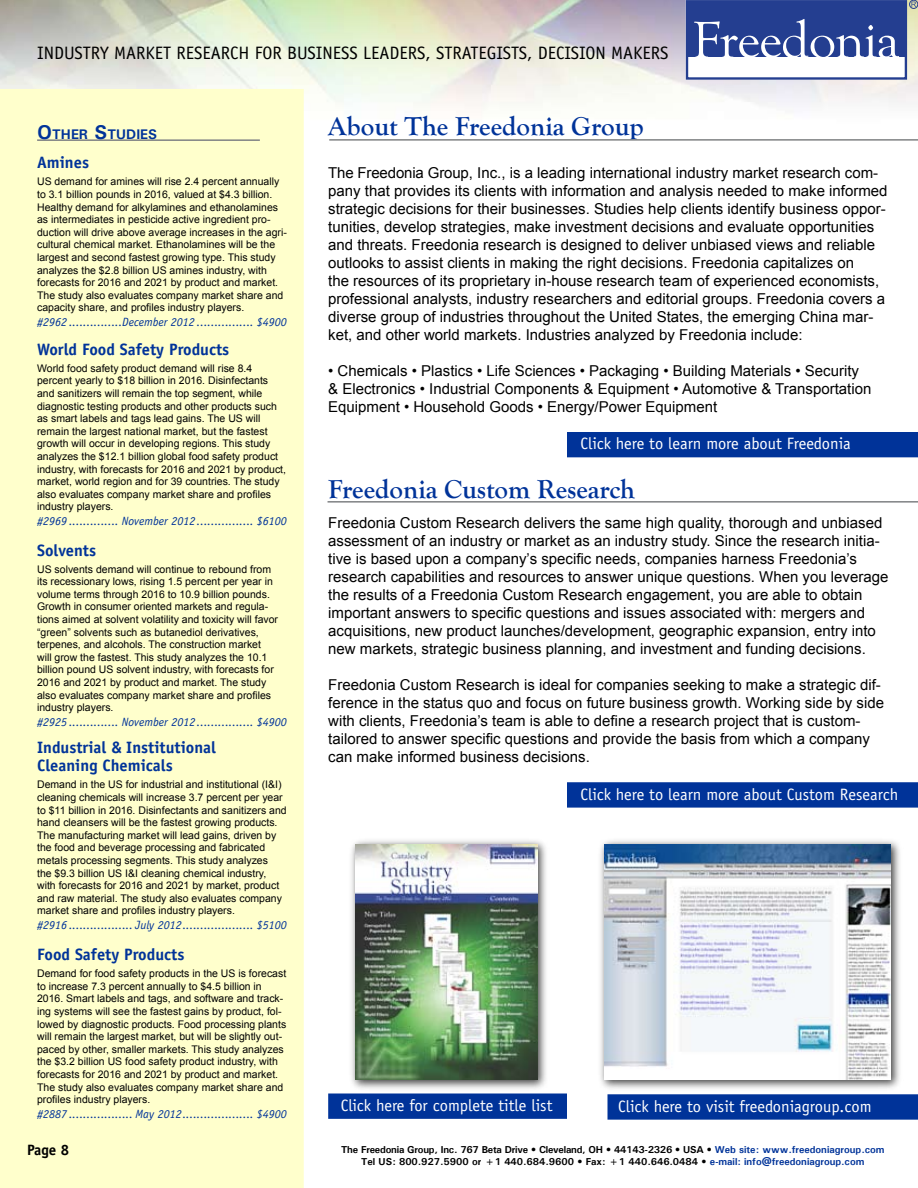
<style>
.page{position:relative;width:918px;height:1188px;background:#fff}
.page>*{position:absolute;margin:0;border:0;box-sizing:border-box;transform-origin:0 0}
.t1{font:700 27px "Goudy Old Style T";color:#039}
.t2{font:18px "Officina Sans";color:#000}
.t3{font:16.5px "Officina Sans";color:#fff}
.t4{font:700 16.5px/18px "Officina Sans";color:#039}
.t5{font:15px/18px "Arial";color:#000}
.t6{font:700 15px "Officina Sans";color:#000}
.t7{font:700 13.95px "Univers";color:#039}
.t8{font:italic 12px "Officina Sans";color:#039}
.t9{font:10.5px/12.6px "Arial";color:#000}
.t10{font:700 10.05px/12px "Univers";color:#000;text-align:center}
.s1{font-size:19.95px}
.s2{font-style:italic}
.s3{color:#039}
</style>
<div class="page">
<div style="left:0;top:89px;width:304px;height:1099px;background:#ffc"></div>
<hr style="left:329px;top:139px;width:589px;height:2px;background:#808284">
<hr style="left:328px;top:501px;width:590px;height:2px;background:#808284">
<div style="left:567px;top:432px;width:351px;height:25px;background:#039"></div>
<div style="left:568px;top:783px;width:349px;height:24px;background:#039"></div>
<div style="left:567px;top:782px;width:351px;height:26px;border:2px solid #039"></div>
<div style="left:329px;top:1094px;width:237px;height:24px;background:#039"></div>
<div style="left:328px;top:1094px;width:239px;height:25px;border:2px solid #039"></div>
<hr style="left:37px;top:139px;width:223px;height:2px;background:#808284">
<div style="left:686px;top:0;width:221px;height:80px;border:2px solid #243e90"></div>
<div style="left:687px;top:1px;width:218px;height:56px;background:#243e90"></div>
<svg style="left:694px;top:19px;width:205px;height:38px"></svg>
<div style="left:909px;top:0;width:9px;height:9px;border:1px solid #243e90;border-radius:50%"></div>
<svg style="left:911px;top:2px;width:5px;height:5px"></svg>
<div style="left:608px;top:1095px;width:309px;height:24px;background:#039"></div>
<div style="left:608px;top:1094px;width:310px;height:26px;border:2px solid #039"></div>
<div style="left:597px;top:837px;width:306px;height:255px;background:#000;opacity:.75"></div>
<img style="left:605px;top:845px;width:286px;height:235px">
<div style="left:348px;top:837px;width:202px;height:255px;background:#000;opacity:.75"></div>
<img style="left:355px;top:845px;width:183px;height:235px">
<h2 class="t2" style="left:37px;top:42px;width:633px">INDUSTRY MARKET RESEARCH FOR BUSINESS LEADERS, STRATEGISTS, DECISION MAKERS</h2>
<h3 class="t7" style="left:37px;top:126px;width:120px"><span class="s1">O</span>ther <span class="s1">S</span>tudies</h3>
<h3 class="t4" style="left:37px;top:154px;width:53px">Amines</h3>
<p class="t9" style="left:37px;top:175px;width:251px">US demand for amines will rise 2.4 percent annually to 3.1 billion pounds in 2016, valued at $4.3 billion.<br>Healthy demand for alkylamines and ethanolamines as intermediates in pesticide active ingredient pro&shy;duction will drive above average increases in the agri&shy;cultural chemical market. Ethanolamines will be the largest and second fastest growing type. This study analyzes the $2.8 billion US amines industry, with forecasts for 2016 and 2021 by product and market.<br>The study also evaluates company market share and capacity share, and profiles industry players.</p>
<p class="t8" style="left:37px;top:315px;width:251px">#2962 ...............December 2012 ................ $4900</p>
<h3 class="t4" style="left:37px;top:340px;width:194px">World Food Safety Products</h3>
<p class="t9" style="left:37px;top:362px;width:251px">World food safety product demand will rise 8.4 percent yearly to $18 billion in 2016. Disinfectants and sanitizers will remain the top segment, while diagnostic testing products and other products such as smart labels and tags lead gains. The US will remain the largest national market, but the fastest growth will occur in developing regions. This study analyzes the $12.1 billion global food safety product industry, with forecasts for 2016 and 2021 by product, market, world region and for 39 countries. The study also evaluates company market share and profiles industry players.</p>
<p class="t8" style="left:37px;top:514px;width:251px">#2969 .............. November 2012 ................ $6100</p>
<h3 class="t4" style="left:37px;top:541px;width:60px">Solvents</h3>
<p class="t9" style="left:37px;top:563px;width:242px">US solvents demand will continue to rebound from its recessionary lows, rising 1.5 percent per year in volume terms through 2016 to 10.9 billion pounds.<br>Growth in consumer oriented markets and regula&shy;tions aimed at solvent volatility and toxicity will favor “green” solvents such as butanediol derivatives, terpenes, and alcohols. The construction market will grow the fastest. This study analyzes the 10.1 billion pound US solvent industry, with forecasts for 2016 and 2021 by product and market. The study also evaluates company market share and profiles industry players.</p>
<p class="t8" style="left:37px;top:715px;width:251px">#2925 .............. November 2012 ................ $4900</p>
<h3 class="t4" style="left:37px;top:739px;width:181px">Industrial &amp; Institutional<br>Cleaning Chemicals</h3>
<p class="t9" style="left:37px;top:779px;width:251px">Demand in the US for industrial and institutional (I&amp;I) cleaning chemicals will increase 3.7 percent per year to $11 billion in 2016. Disinfectants and sanitizers and hand cleansers will be the fastest growing products.<br>The manufacturing market will lead gains, driven by the food and beverage processing and fabricated metals processing segments. This study analyzes<br>the $9.3 billion US I&amp;I cleaning chemical industry, with forecasts for 2016 and 2021 by market, product and raw material. The study also evaluates company market share and profiles industry players.</p>
<p class="t8" style="left:37px;top:918px;width:251px">#2916 .................. July 2012.................... $5100</p>
<h3 class="t4" style="left:37px;top:945px;width:149px">Food Safety Products</h3>
<p class="t9" style="left:37px;top:967px;width:251px">Demand for food safety products in the US is forecast to increase 7.3 percent annually to $4.5 billion in 2016. Smart labels and tags, and software and track&shy;ing systems will see the fastest gains by product, fol&shy;lowed by diagnostic products. Food processing plants will remain the largest market, but will be slightly out&shy;paced by other, smaller markets. This study analyzes the $3.2 billion US food safety product industry, with forecasts for 2016 and 2021 by product and market.<br>The study also evaluates company market share and profiles industry players.</p>
<p class="t8" style="left:37px;top:1107px;width:251px">#2887 .................. May 2012.................... $4900</p>
<h3 class="t6" style="left:27px;top:1140px;width:44px">Page 8</h3>
<h1 class="t1" style="left:328px;top:111px;width:317px">About The Freedonia Group</h1>
<p class="t5" style="left:328px;top:164px;width:561px">The Freedonia Group, Inc., is a leading international industry market research com&shy;pany that provides its clients with information and analysis needed to make informed strategic decisions for their businesses. Studies help clients identify business oppor&shy;tunities, develop strategies, make investment decisions and evaluate opportunities and threats. Freedonia research is designed to deliver unbiased views and reliable outlooks to assist clients in making the right decisions. Freedonia capitalizes on<br>the resources of its proprietary in-house research team of experienced economists, professional analysts, industry researchers and editorial groups. Freedonia covers a diverse group of industries throughout the United States, the emerging China mar&shy;ket, and other world markets. Industries analyzed by Freedonia include:</p>
<h3 class="t5" style="left:328px;top:362px;width:545px"><span class="s2">•</span> Chemicals • Plastics • Life Sciences • Packaging • Building Materials • Security &amp; Electronics • Industrial Components &amp; Equipment • Automotive &amp; Transportation<br>Equipment • Household Goods • Energy/Power Equipment</h3>
<h3 class="t3" style="left:580px;top:434px;width:272px">Click here to learn more about Freedonia</h3>
<h1 class="t1" style="left:328px;top:474px;width:308px">Freedonia Custom Research</h1>
<p class="t5" style="left:328px;top:514px;width:562px">Freedonia Custom Research delivers the same high quality, thorough and unbiased assessment of an industry or market as an industry study. Since the research initia&shy;tive is based upon a company’s specific needs, companies harness Freedonia’s research capabilities and resources to answer unique questions. When you leverage the results of a Freedonia Custom Research engagement, you are able to obtain important answers to specific questions and issues associated with: mergers and acquisitions, new product launches/development, geographic expansion, entry into new markets, strategic business planning, and investment and funding decisions.</p>
<p class="t5" style="left:328px;top:676px;width:557px">Freedonia Custom Research is ideal for companies seeking to make a strategic dif&shy;ference in the status quo and focus on future business growth. Working side by side with clients, Freedonia’s team is able to define a research project that is custom&shy;tailored to answer specific questions and provide the basis from which a company can make informed business decisions.</p>
<h3 class="t3" style="left:580px;top:784px;width:319px">Click here to learn more about Custom Research</h3>
<h3 class="t3" style="left:341px;top:1096px;width:213px">Click here for complete title list</h3>
<h3 class="t3" style="left:618px;top:1096px;width:255px">Click here to visit freedoniagroup.com</h3>
<p class="t10" style="left:341px;top:1143px;width:545px">The Freedonia Group, Inc. 767 Beta Drive • Cleveland, OH • 44143-2326 • USA • <span class="s3">Web site: www.freedoniagroup.com<br></span>Tel US: 800.927.5900 or +1 440.684.9600 • Fax: +1 440.646.0484 • <span class="s3">e-mail: info@freedoniagroup.com</span></p>
</div>
